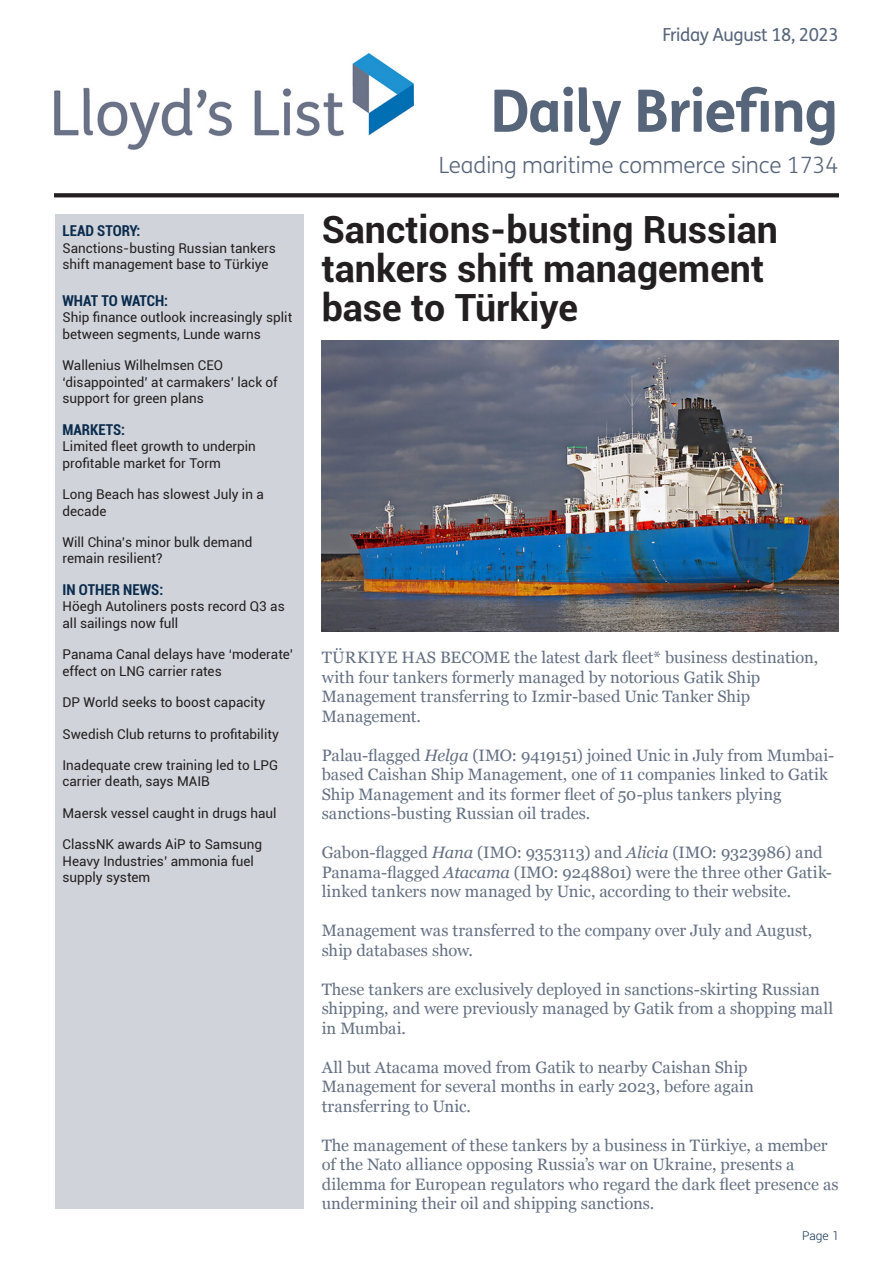
<style>
.page{position:relative;width:893px;height:1263px;background:#fff}
.page>*{position:absolute;margin:0;border:0;box-sizing:border-box;transform-origin:0 0}
.t1{font:700 58.5px "FS Me";letter-spacing:-.025em;color:#57657b}
.Headline_1{font:700 37.5px/39px "Roboto";color:#231f20}
.t2{font:300 22.5px "FS Me";letter-spacing:-.005em;color:#57657b}
.t3{font:18px "FS Me";letter-spacing:-.025em;color:#57657b}
.Body_Copy_First_page{font:16.5px/19.5px "Georgia";color:#647083}
.Contents_header{font:700 condensed 15px "Roboto";color:#0a2b4d}
.Contents_body{font:13.5px/16.5px "Roboto";color:#231f20}
.t4{font:300 12px "Roboto";color:#0a2b4d}
.s1{font-style:italic}
</style>
<div class="page">
<img style="left:54px;top:53px;width:359px;height:97px">
<svg style="left:54px;top:193px;width:785px;height:4px;background:#2d292a"></svg>
<img style="left:322px;top:341px;width:517px;height:290px">
<div style="left:55px;top:215px;width:249px;height:994px;background:#d0d4da"></div>
<p class="Contents_header" style="left:63px;top:221px;width:79px">LEAD STORY:</p>
<p class="Contents_body" style="left:63px;top:239px;width:215px">Sanctions-busting Russian tankers shift management base to Türkiye</p>
<p class="Contents_header" style="left:63px;top:290px;width:107px">WHAT TO WATCH:</p>
<p class="Contents_body" style="left:63px;top:309px;width:231px">Ship finance outlook increasingly split between segments, Lunde warns</p>
<p class="Contents_body" style="left:63px;top:357px;width:217px">Wallenius Wilhelmsen CEO ‘disappointed’ at carmakers’ lack of support for green plans</p>
<p class="Contents_header" style="left:63px;top:419px;width:64px">MARKETS:</p>
<p class="Contents_body" style="left:63px;top:438px;width:195px">Limited fleet growth to underpin profitable market for Torm</p>
<p class="Contents_body" style="left:63px;top:485px;width:203px">Long Beach has slowest July in a decade</p>
<p class="Contents_body" style="left:63px;top:533px;width:191px">Will China’s minor bulk demand remain resilient?</p>
<p class="Contents_header" style="left:63px;top:579px;width:102px">IN OTHER NEWS:</p>
<p class="Contents_body" style="left:63px;top:598px;width:224px">Höegh Autoliners posts record Q3 as all sailings now full</p>
<p class="Contents_body" style="left:63px;top:646px;width:232px">Panama Canal delays have ‘moderate’ effect on LNG carrier rates</p>
<p class="Contents_body" style="left:63px;top:693px;width:204px">DP World seeks to boost capacity</p>
<p class="Contents_body" style="left:63px;top:725px;width:218px">Swedish Club returns to profitability</p>
<p class="Contents_body" style="left:63px;top:756px;width:217px">Inadequate crew training led to LPG carrier death, says MAIB</p>
<p class="Contents_body" style="left:63px;top:804px;width:216px">Maersk vessel caught in drugs haul</p>
<p class="Contents_body" style="left:63px;top:836px;width:201px">ClassNK awards AiP to Samsung<br>Heavy Industries’ ammonia fuel supply system</p>
<p class="t3" style="left:662px;top:22px;width:178px">Friday August 18, 2023</p>
<p class="t1" style="left:490px;top:66px;width:350px">Daily Briefing</p>
<p class="t2" style="left:439px;top:150px;width:401px">Leading maritime commerce since 1734</p>
<p class="Headline_1" style="left:322px;top:209px;width:458px">Sanctions-busting Russian tankers shift management base to Türkiye</p>
<p class="Body_Copy_First_page" style="left:322px;top:647px;width:498px">TÜRKIYE HAS BECOME the latest dark fleet* business destination, with four tankers formerly managed by notorious Gatik Ship Management transferring to Izmir-based Unic Tanker Ship Management.</p>
<p class="Body_Copy_First_page" style="left:322px;top:745px;width:514px">Palau-flagged <span class="s1">Helga</span> (IMO: 9419151) joined Unic in July from Mumbai&shy;based Caishan Ship Management, one of 11 companies linked to Gatik Ship Management and its former fleet of 50-plus tankers plying sanctions-busting Russian oil trades.</p>
<p class="Body_Copy_First_page" style="left:322px;top:842px;width:512px">Gabon-flagged <span class="s1">Hana</span> (IMO: 9353113) and <span class="s1">Alicia</span> (IMO: 9323986) and<br>Panama-flagged <span class="s1">Atacama</span> (IMO: 9248801) were the three other Gatik&shy;linked tankers now managed by Unic, according to their website.</p>
<p class="Body_Copy_First_page" style="left:322px;top:920px;width:492px">Management was transferred to the company over July and August, ship databases show.</p>
<p class="Body_Copy_First_page" style="left:322px;top:979px;width:513px">These tankers are exclusively deployed in sanctions-skirting Russian shipping, and were previously managed by Gatik from a shopping mall in Mumbai.</p>
<p class="Body_Copy_First_page" style="left:322px;top:1057px;width:434px">All but Atacama moved from Gatik to nearby Caishan Ship<br>Management for several months in early 2023, before again transferring to Unic.</p>
<p class="Body_Copy_First_page" style="left:322px;top:1135px;width:518px">The management of these tankers by a business in Türkiye, a member of the Nato alliance opposing Russia’s war on Ukraine, presents a dilemma for European regulators who regard the dark fleet presence as undermining their oil and shipping sanctions.</p>
<p class="t4" style="left:802px;top:1228px;width:38px">Page 1</p>
</div>
